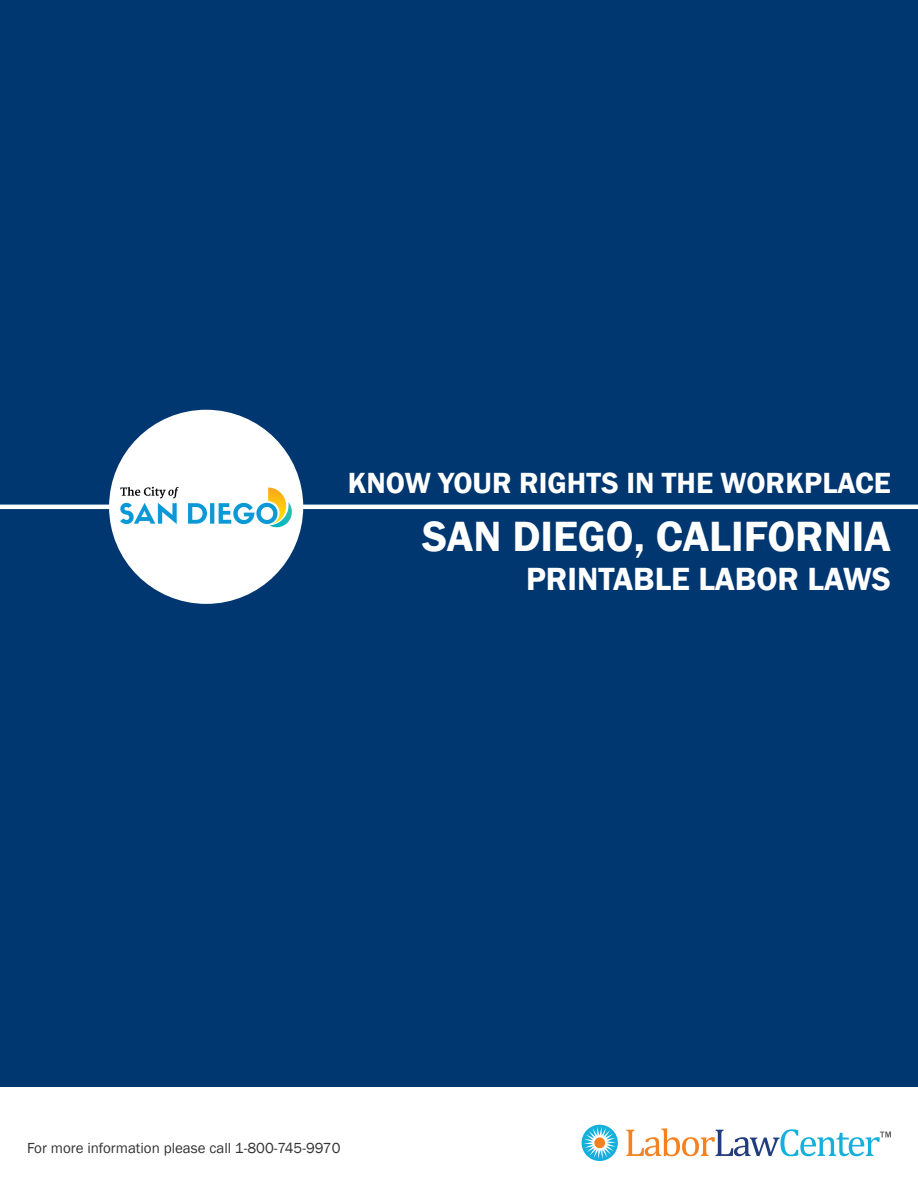
<style>
.page{position:relative;width:918px;height:1188px;background:#fff}
.page>*{position:absolute;margin:0;border:0;box-sizing:border-box;transform-origin:0 0}
.t1{font:600 43.5px "Franklin Gothic";color:#fff}
.t2{font:600 33px "Franklin Gothic";color:#fff}
.t3{font:600 30px "Franklin Gothic";color:#fff}
.t4{font:15px "Franklin Gothic";color:#323332}
</style>
<div class="page">
<svg style="left:582px;top:1125px;width:36px;height:36px"></svg>
<div style="left:594px;top:1137px;width:11px;height:11px;background:#f58220;border-radius:50%"></div>
<svg style="left:626px;top:1128px;width:265px;height:28px"></svg>
<div style="left:0;top:0;width:918px;height:1086px;background:#003770"></div>
<hr style="left:0;top:505px;width:918px;height:4px;background:#fff">
<div style="left:113px;top:413px;width:187px;height:187px;background:#fff;border-radius:50%"></div>
<img style="left:120px;top:486px;width:172px;height:42px">
<div style="left:109px;top:410px;width:194px;height:194px;border:7px solid #fff;border-radius:50%"></div>
<p class="t3" style="left:348px;top:464px;width:545px">KNOW YOUR RIGHTS IN THE WORKPLACE</p>
<p class="t1" style="left:422px;top:510px;width:470px">SAN DIEGO, CALIFORNIA</p>
<p class="t2" style="left:526px;top:559px;width:366px">PRINTABLE LABOR LAWS</p>
<p class="t4" style="left:27px;top:1139px;width:315px">For more information please call 1-800-745-9970</p>
</div>
